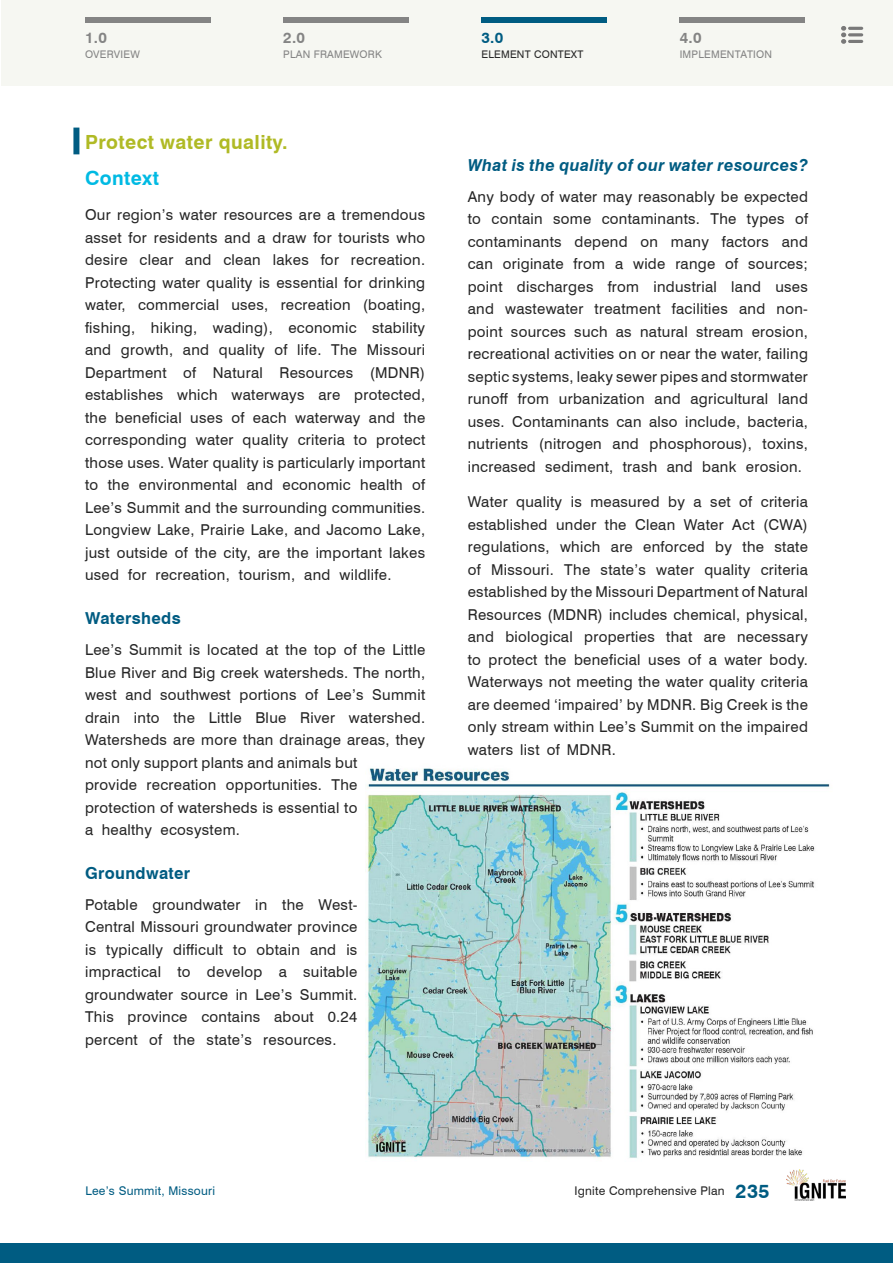
<style>
.page{position:relative;width:893px;height:1263px;background:#fff}
.page>*{position:absolute;margin:0;border:0;box-sizing:border-box;transform-origin:0 0}
.t1{font:700 19.5px "Swiss 721 BT";letter-spacing:.02em;color:#b0ba25}
.t2{font:700 19.5px "Swiss 721 BT";letter-spacing:.02em;color:#00bae3}
.t3{font:italic 700 16.5px "Swiss 721 BT";letter-spacing:.02em;color:#005c82}
.t4{font:700 16.5px "Swiss 721 BT";letter-spacing:.02em;color:#005c82}
.t5{font:15px/22.5px "Swiss 721 BT";letter-spacing:.02em;color:#262626;text-align:justify}
.t6{font:700 15px "Swiss 721 BT";color:#848484}
.t7{font:700 15px "Swiss 721 BT";color:#005c82}
.t8{font:12px "Swiss 721 BT";letter-spacing:.02em;color:#262626}
.t9{font:12px "Swiss 721 BT";letter-spacing:.02em;color:#005c82}
.t10{font:10.5px "Swiss 721 BT";letter-spacing:.02em;color:#848484}
.t11{font:10.5px "Swiss 721 BT";letter-spacing:.02em;color:#262626}
.s1{font-weight:700;font-size:19.5px;color:#005c82}
</style>
<div class="page">
<img style="left:366px;top:768px;width:464px;height:391px">
<div style="left:73px;top:128px;width:6px;height:26px;background:#005c82"></div>
<div style="left:1px;top:0;width:892px;height:86px;background:#f6f7f2"></div>
<hr style="left:848px;top:27px;width:15px;height:3px;background:#797979;border-radius:2px">
<hr style="left:848px;top:33px;width:15px;height:3px;background:#797979;border-radius:2px">
<hr style="left:848px;top:40px;width:15px;height:3px;background:#797979;border-radius:2px">
<svg style="left:841px;top:26px;width:5px;height:18px"></svg>
<div style="left:0;top:1244px;width:893px;height:19px;background:#005c82"></div>
<div style="left:85px;top:17px;width:125px;height:6px;background:#848484"></div>
<div style="left:283px;top:17px;width:125px;height:6px;background:#848484"></div>
<div style="left:481px;top:17px;width:125px;height:6px;background:#005c82"></div>
<div style="left:680px;top:17px;width:125px;height:6px;background:#848484"></div>
<img style="left:787px;top:1169px;width:59px;height:31px">
<p class="t6" style="left:85px;top:29px;width:23px">1.0</p>
<p class="t10" style="left:85px;top:48px;width:56px">OVERVIEW</p>
<p class="t6" style="left:283px;top:29px;width:23px">2.0</p>
<p class="t10" style="left:283px;top:48px;width:100px">PLAN FRAMEWORK</p>
<h1 class="t1" style="left:85px;top:130px;width:204px">Protect water quality.</h1>
<h1 class="t2" style="left:85px;top:166px;width:75px">Context</h1>
<p class="t5" style="left:85px;top:203px;width:342px">Our region’s water resources are a tremendous asset for residents and a draw for tourists who desire clear and clean lakes for recreation.<br>Protecting water quality is essential for drinking water, commercial uses, recreation (boating, fishing, hiking, wading), economic stability and growth, and quality of life. The Missouri Department of Natural Resources (MDNR) establishes which waterways are protected, the beneficial uses of each waterway and the corresponding water quality criteria to protect those uses. Water quality is particularly important to the environmental and economic health of Lee’s Summit and the surrounding communities.<br>Longview Lake, Prairie Lake, and Jacomo Lake, just outside of the city, are the important lakes used for recreation, tourism, and wildlife.</p>
<p class="t4" style="left:85px;top:608px;width:97px">Watersheds</p>
<p class="t5" style="left:85px;top:638px;width:342px;text-align:left">Lee’s Summit is located at the top of the Little Blue River and Big creek watersheds. The north, west and southwest portions of Lee’s Summit drain into the Little Blue River watershed.<br>Watersheds are more than drainage areas, they not only support plants and animals but<br>provide recreation opportunities. The protection of watersheds is essential to<br>a healthy ecosystem.</p>
<p class="t4" style="left:85px;top:863px;width:107px">Groundwater</p>
<p class="t5" style="left:85px;top:893px;width:274px">Potable groundwater in the West-Central Missouri groundwater province is typically difficult to obtain and is impractical to develop a suitable groundwater source in Lee’s Summit.<br>This province contains about 0.24 percent of the state’s resources.</p>
<p class="t7" style="left:481px;top:29px;width:23px">3.0</p>
<p class="t11" style="left:481px;top:48px;width:104px">ELEMENT CONTEXT</p>
<p class="t6" style="left:680px;top:29px;width:23px">4.0</p>
<p class="t10" style="left:680px;top:48px;width:94px">IMPLEMENTATION</p>
<p class="t3" style="left:468px;top:155px;width:342px">What is the quality of our water resources?</p>
<p class="t5" style="left:468px;top:185px;width:342px">Any body of water may reasonably be expected to contain some contaminants. The types of contaminants depend on many factors and can originate from a wide range of sources; point discharges from industrial land uses and wastewater treatment facilities and non&shy;point sources such as natural stream erosion, recreational activities on or near the water, failing septic systems, leaky sewer pipes and stormwater runoff from urbanization and agricultural land uses. Contaminants can also include, bacteria, nutrients (nitrogen and phosphorous), toxins, increased sediment, trash and bank erosion.</p>
<p class="t5" style="left:468px;top:490px;width:342px">Water quality is measured by a set of criteria established under the Clean Water Act (CWA) regulations, which are enforced by the state of Missouri. The state’s water quality criteria established by the Missouri Department of Natural Resources (MDNR) includes chemical, physical, and biological properties that are necessary to protect the beneficial uses of a water body.<br>Waterways not meeting the water quality criteria are deemed ‘impaired’ by MDNR. Big Creek is the only stream within Lee’s Summit on the impaired waters list of MDNR.</p>
<p class="t9" style="left:85px;top:1183px;width:131px">Lee’s Summit, Missouri</p>
<p class="t8" style="left:574px;top:1183px;width:197px">Ignite Comprehensive Plan <span class="s1">235</span></p>
</div>
